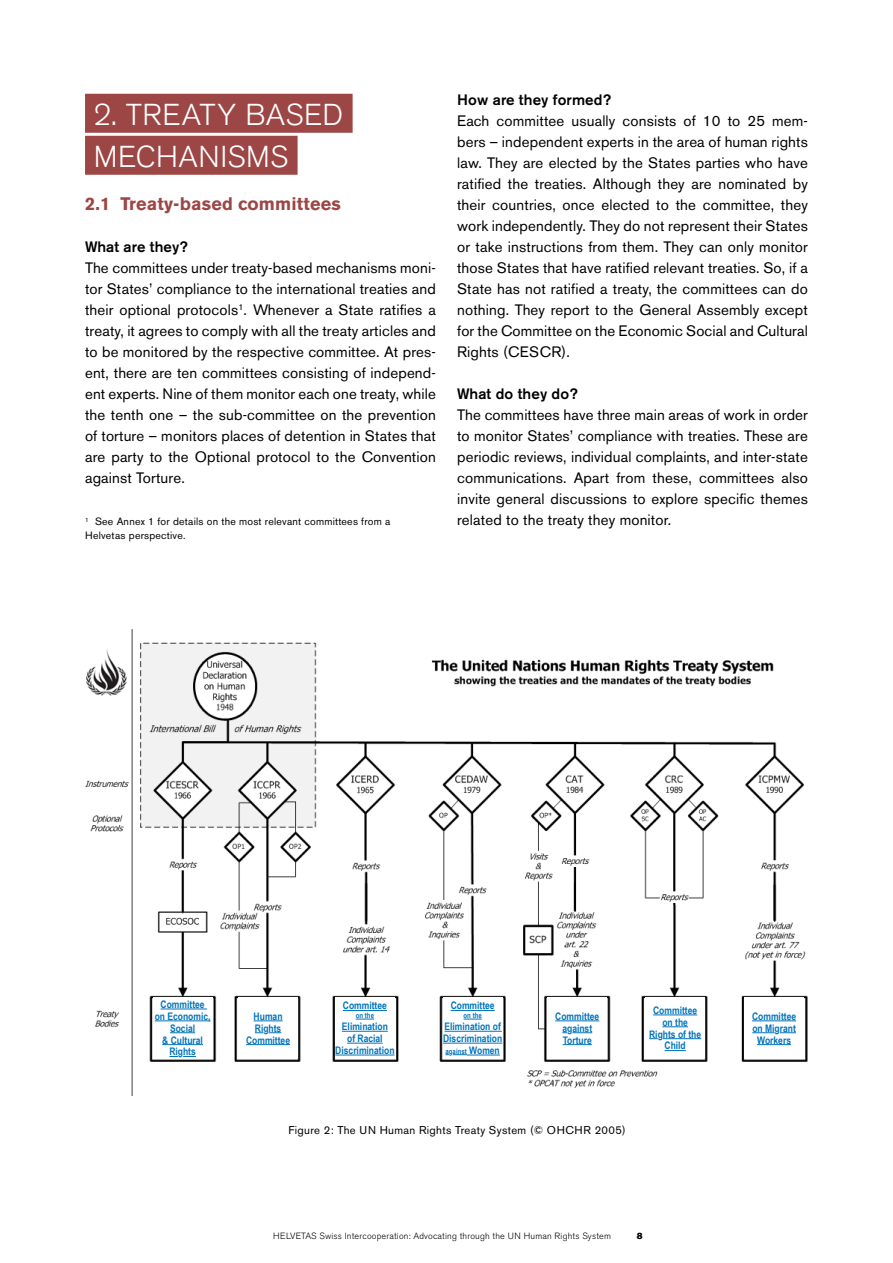
<style>
.page{position:relative;width:893px;height:1263px;background:#fff}
.page>*{position:absolute;margin:0;border:0;box-sizing:border-box;transform-origin:0 0}
.t1{font:300 30px/42px "Akzidenz Grotesk BE";letter-spacing:.015em;color:#fff}
.t2{font:700 18px "Akzidenz Grotesk BE";letter-spacing:.01em;color:#9c4645}
.t3{font:15px/21px "Akzidenz Grotesk BE";letter-spacing:.01em;color:#000;text-align:justify}
.t4{font:500 15px "Akzidenz Grotesk BE";letter-spacing:.01em;color:#000}
.t5{font:11.25px "Akzidenz Grotesk BE";letter-spacing:.03em;color:#000}
.t6{font:10.5px/13.5px "Akzidenz Grotesk BE";letter-spacing:.02em;color:#000}
.t7{font:700 10.35px/11.9px "Arial Narrow";color:#0074bb;text-align:center}
.t8{font:300 9px "Akzidenz Grotesk BE";letter-spacing:.02em;color:#000}
.t9{font:9px "Akzidenz Grotesk BE Super";color:#000}
.t10{font:700 7.35px "Arial Narrow";color:#0074bb}
.s1{font-size:10.35px}
</style>
<div class="page">
<div style="left:85px;top:94px;width:268px;height:39px;background:#9c4645"></div>
<div style="left:85px;top:136px;width:213px;height:39px;background:#9c4645"></div>
<img style="left:85px;top:629px;width:723px;height:467px">
<div style="left:238px;top:997px;width:60px;height:61px;background:#fff"></div>
<svg style="left:254px;top:1020px;width:29px;height:1px"></svg>
<svg style="left:269px;top:1032px;width:12px;height:1px"></svg>
<hr style="left:246px;top:1044px;width:44px;height:1px;background:#0074bb">
<div style="left:547px;top:997px;width:60px;height:61px;background:#fff"></div>
<hr style="left:555px;top:1020px;width:44px;height:1px;background:#0074bb">
<svg style="left:562px;top:1032px;width:30px;height:1px"></svg>
<svg style="left:563px;top:1044px;width:29px;height:1px"></svg>
<div style="left:645px;top:997px;width:60px;height:61px;background:#fff"></div>
<hr style="left:653px;top:1014px;width:44px;height:1px;background:#0074bb">
<svg style="left:662px;top:1026px;width:26px;height:1px"></svg>
<hr style="left:663px;top:1038px;width:38px;height:1px;background:#0074bb">
<svg style="left:664px;top:1050px;width:22px;height:1px"></svg>
<div style="left:744px;top:997px;width:60px;height:61px;background:#fff"></div>
<hr style="left:752px;top:1020px;width:44px;height:1px;background:#0074bb">
<svg style="left:752px;top:1032px;width:44px;height:1px"></svg>
<hr style="left:757px;top:1044px;width:34px;height:1px;background:#0074bb">
<div style="left:153px;top:997px;width:60px;height:61px;background:#fff"></div>
<hr style="left:161px;top:1008px;width:46px;height:1px;background:#0074bb">
<hr style="left:155px;top:1020px;width:56px;height:1px;background:#0074bb">
<svg style="left:170px;top:1032px;width:25px;height:1px"></svg>
<hr style="left:162px;top:1044px;width:41px;height:1px;background:#0074bb">
<svg style="left:169px;top:1056px;width:27px;height:1px"></svg>
<div style="left:335px;top:997px;width:60px;height:61px;background:#fff"></div>
<hr style="left:343px;top:1010px;width:44px;height:1px;background:#0074bb">
<svg style="left:356px;top:1019px;width:18px;height:1px"></svg>
<hr style="left:342px;top:1031px;width:46px;height:1px;background:#0074bb">
<hr style="left:347px;top:1043px;width:36px;height:1px;background:#0074bb">
<hr style="left:335px;top:1055px;width:60px;height:1px;background:#0074bb">
<div style="left:443px;top:997px;width:60px;height:61px;background:#fff"></div>
<hr style="left:451px;top:1010px;width:44px;height:1px;background:#0074bb">
<svg style="left:464px;top:1019px;width:18px;height:1px"></svg>
<hr style="left:444px;top:1031px;width:58px;height:1px;background:#0074bb">
<hr style="left:443px;top:1043px;width:59px;height:1px;background:#0074bb">
<svg style="left:446px;top:1054px;width:21px;height:1px"></svg>
<hr style="left:467px;top:1055px;width:33px;height:1px;background:#0074bb">
<h1 class="t1" style="left:94px;top:94px;width:251px">2. TREATY BASED<br>MECHANISMS</h1>
<p class="t2" style="left:85px;top:193px;width:257px">2.1 Treaty-based committees</p>
<p class="t4" style="left:85px;top:238px;width:104px">What are they?</p>
<p class="t3" style="left:85px;top:257px;width:352px">The committees under treaty-based mechanisms moni&shy;tor States’ compliance to the international treaties and their optional protocols<sup>1</sup>. Whenever a State ratifies a treaty, it agrees to comply with all the treaty articles and to be monitored by the respective committee. At pres&shy;ent, there are ten committees consisting of independ&shy;ent experts. Nine of them monitor each one treaty, while the tenth one – the sub-committee on the prevention of torture – monitors places of detention in States that are party to the Optional protocol to the Convention against Torture.</p>
<p class="t6" style="left:85px;top:515px;width:307px"><sup>1</sup> See Annex 1 for details on the most relevant committees from a<br>Helvetas perspective.</p>
<p class="t4" style="left:457px;top:91px;width:156px">How are they formed?</p>
<p class="t3" style="left:457px;top:110px;width:352px">Each committee usually consists of 10 to 25 mem&shy;bers – independent experts in the area of human rights law. They are elected by the States parties who have ratified the treaties. Although they are nominated by their countries, once elected to the committee, they work independently. They do not represent their States or take instructions from them. They can only monitor those States that have ratified relevant treaties. So, if a State has not ratified a treaty, the committees can do nothing. They report to the General Assembly except for the Committee on the Economic Social and Cultural Rights (CESCR).</p>
<p class="t4" style="left:457px;top:385px;width:122px">What do they do?</p>
<p class="t3" style="left:457px;top:404px;width:352px">The committees have three main areas of work in order to monitor States’ compliance with treaties. These are periodic reviews, individual complaints, and inter-state communications. Apart from these, committees also invite general discussions to explore specific themes related to the treaty they monitor.</p>
<p class="t7" style="left:155px;top:998px;width:57px">Committee on Economic,<br>Social<br>&amp; Cultural<br>Rights</p>
<p class="t7" style="left:343px;top:999px;width:46px">Committee</p>
<p class="t7" style="left:451px;top:999px;width:46px">Committee</p>
<p class="t10" style="left:464px;top:1010px;width:20px">on the</p>
<p class="t7" style="left:443px;top:1020px;width:61px;text-align:left">Elimination of<br>Discrimination</p>
<p class="t10" style="left:446px;top:1046px;width:56px">against <span class="s1">Women</span></p>
<p class="t7" style="left:246px;top:1010px;width:46px">Human<br>Rights<br>Committee</p>
<p class="t7" style="left:555px;top:1010px;width:46px">Committee against<br>Torture</p>
<p class="t7" style="left:649px;top:1004px;width:54px">Committee on the<br>Rights of the<br>Child</p>
<p class="t7" style="left:752px;top:1010px;width:46px">Committee on Migrant<br>Workers</p>
<p class="t10" style="left:356px;top:1010px;width:20px">on the</p>
<p class="t7" style="left:335px;top:1020px;width:61px">Elimination<br>of Racial<br>Discrimination</p>
<p class="t5" style="left:288px;top:1123px;width:339px">Figure 2: The UN Human Rights Treaty System (© OHCHR 2005)</p>
<p class="t8" style="left:273px;top:1231px;width:339px">HELVETAS Swiss Intercooperation: Advocating through the UN Human Rights System</p>
<p class="t9" style="left:637px;top:1231px;width:7px">8</p>
</div>
